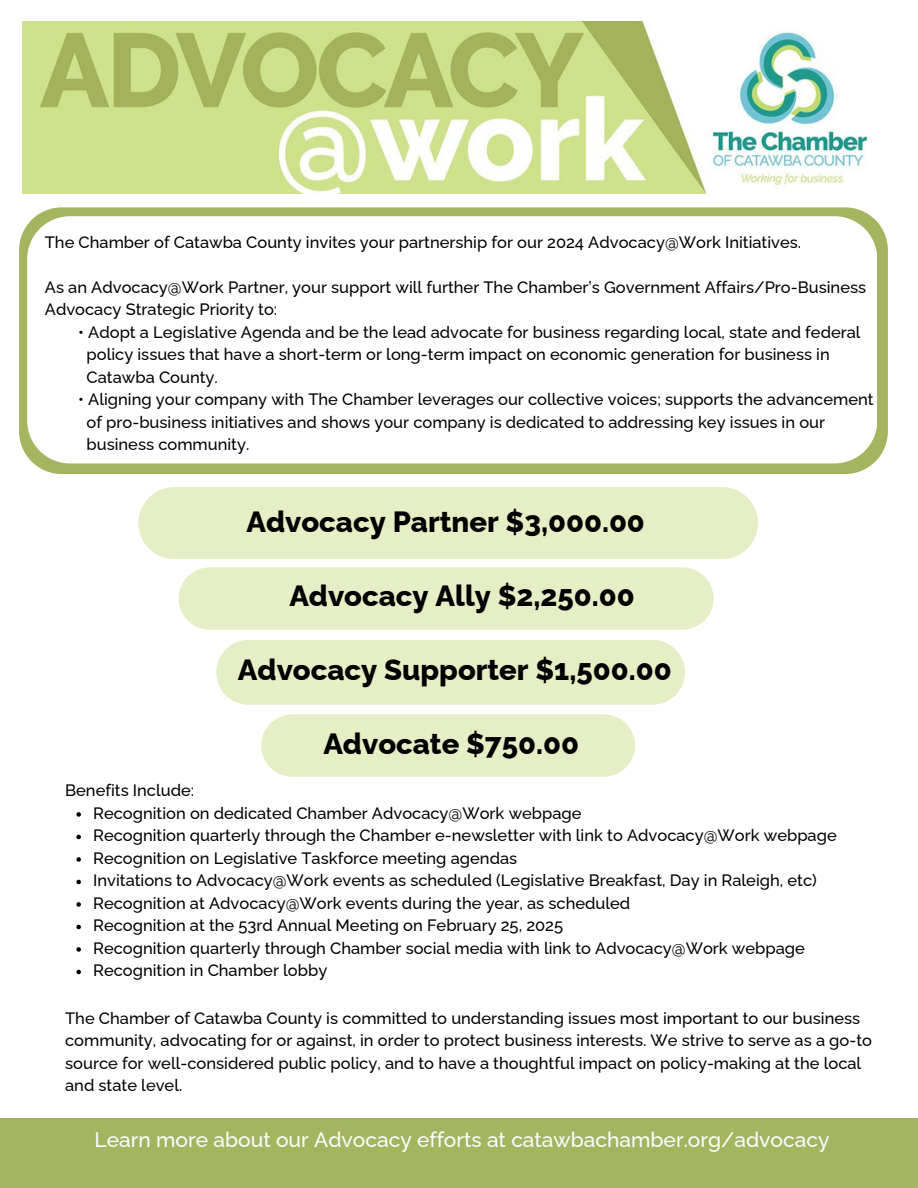
<style>
.page{position:relative;width:918px;height:1188px;background:#fff}
.page>*{position:absolute;margin:0;border:0;box-sizing:border-box;transform-origin:0 0}
.t1{font:800 29.25px "Raleway";color:#000}
.t2{font:500 21px "Raleway";color:#fbfefe}
.t3{font:500 16.5px/22.5px "Raleway";color:#000}
</style>
<div class="page">
<div style="left:0;top:1118px;width:918px;height:70px;background:#a5b45f"></div>
<img style="left:23px;top:22px;width:845px;height:172px">
<svg style="left:19px;top:207px;width:869px;height:267px;background:#aebb6f"></svg>
<svg style="left:27px;top:216px;width:850px;height:247px"></svg>
<div style="left:138px;top:487px;width:620px;height:72px;background:#e5eec4"></div>
<svg style="left:76px;top:812px;width:5px;height:5px"></svg>
<svg style="left:76px;top:835px;width:5px;height:4px"></svg>
<svg style="left:76px;top:857px;width:5px;height:5px"></svg>
<svg style="left:76px;top:880px;width:5px;height:4px"></svg>
<svg style="left:76px;top:902px;width:5px;height:5px"></svg>
<svg style="left:76px;top:925px;width:5px;height:4px"></svg>
<svg style="left:76px;top:947px;width:5px;height:5px"></svg>
<svg style="left:76px;top:970px;width:5px;height:4px"></svg>
<div style="left:179px;top:567px;width:535px;height:63px;background:#e5eec4"></div>
<div style="left:216px;top:640px;width:469px;height:65px;background:#e5eec4"></div>
<div style="left:261px;top:714px;width:374px;height:63px;background:#e5eec4"></div>
<h3 class="t3" style="left:45px;top:230px;width:758px">The Chamber of Catawba County invites your partnership for our 2024 Advocacy@Work Initiatives.</h3>
<h3 class="t3" style="left:45px;top:275px;width:823px">As an Advocacy@Work Partner, your support will further The Chamber’s Government Affairs/Pro-Business<br>Advocacy Strategic Priority to:</h3>
<p class="t3" style="left:78px;top:320px;width:784px">• Adopt a Legislative Agenda and be the lead advocate for business regarding local, state and federal</p>
<h3 class="t3" style="left:87px;top:343px;width:745px">policy issues that have a short-term or long-term impact on economic generation for business in<br>Catawba County.</h3>
<h3 class="t3" style="left:87px;top:388px;width:789px;text-indent:-8px">• Aligning your company with The Chamber leverages our collective voices; supports the advancement of pro-business initiatives and shows your company is dedicated to addressing key issues in our business community.</h3>
<h1 class="t1" style="left:246px;top:505px;width:400px">Advocacy Partner $3,000.00</h1>
<p class="t1" style="left:289px;top:579px;width:347px">Advocacy Ally $2,250.00</p>
<p class="t1" style="left:238px;top:653px;width:435px">Advocacy Supporter $1,500.00</p>
<p class="t1" style="left:323px;top:727px;width:257px">Advocate $750.00</p>
<h1 class="t3" style="left:65px;top:779px;width:130px">Benefits Include:</h1>
<h1 class="t3" style="left:93px;top:802px;width:490px">Recognition on dedicated Chamber Advocacy@Work webpage</h1>
<h1 class="t3" style="left:93px;top:824px;width:745px">Recognition quarterly through the Chamber e-newsletter with link to Advocacy@Work webpage</h1>
<h3 class="t3" style="left:93px;top:847px;width:426px">Recognition on Legislative Taskforce meeting agendas</h3>
<p class="t3" style="left:93px;top:869px;width:725px">Invitations to Advocacy@Work events as scheduled (Legislative Breakfast, Day in Raleigh, etc)</p>
<p class="t3" style="left:93px;top:892px;width:539px">Recognition at Advocacy@Work events during the year, as scheduled</p>
<p class="t3" style="left:93px;top:914px;width:471px">Recognition at the 53rd Annual Meeting on February 25, 2025</p>
<p class="t3" style="left:93px;top:937px;width:713px">Recognition quarterly through Chamber social media with link to Advocacy@Work webpage</p>
<p class="t3" style="left:93px;top:959px;width:236px">Recognition in Chamber lobby</p>
<h2 class="t3" style="left:65px;top:1007px;width:808px">The Chamber of Catawba County is committed to understanding issues most important to our business community, advocating for or against, in order to protect business interests. We strive to serve as a go-to source for well-considered public policy, and to have a thoughtful impact on policy-making at the local and state level.</h2>
<h3 class="t2" style="left:95px;top:1127px;width:736px">Learn more about our Advocacy efforts at catawbachamber.org/advocacy</h3>
</div>
